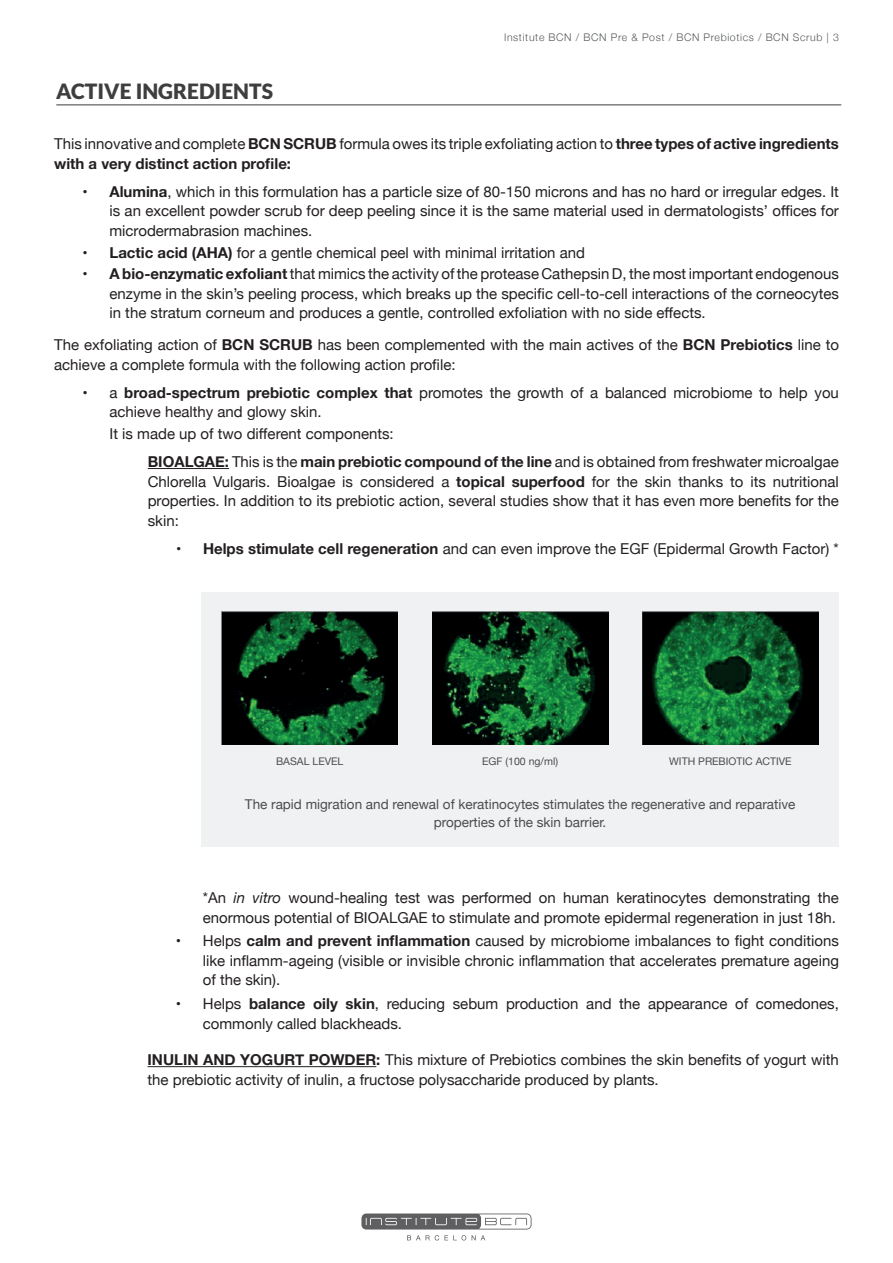
<style>
.page{position:relative;width:893px;height:1263px;background:#fff}
.page>*{position:absolute;margin:0;border:0;box-sizing:border-box;transform-origin:0 0}
.t1{font:900 21px "Lato";color:#3e3e3f}
.t2{font:15px/19.5px "Helvetica Neue";color:#231f20}
.t3{font:700 15px/19.5px "Helvetica Neue";color:#231f20}
.t4{font:13.5px/18px "Helvetica Neue";color:#4b4c4d;text-align:center}
.t5{font:300 10.5px "Helvetica Neue";letter-spacing:.06em;color:#56595a}
.t6{font:10.5px "Helvetica Neue";color:#4b4c4d}
.s1{font-weight:400}
.s2{font-weight:700}
.s3{font-style:italic}
</style>
<div class="page">
<svg style="left:361px;top:1213px;width:170px;height:16px"></svg>
<svg style="left:407px;top:1235px;width:59px;height:5px"></svg>
<svg style="left:472px;top:1235px;width:13px;height:5px"></svg>
<hr style="left:148px;top:468px;width:81px;height:1px;background:#231f20">
<hr style="left:148px;top:1066px;width:228px;height:1px;background:#231f20">
<hr style="left:56px;top:105px;width:785px;height:1px;background:#3e3e3f">
<div style="left:201px;top:592px;width:638px;height:255px;background:#f0f1f2"></div>
<img style="left:222px;top:612px;width:176px;height:132px">
<img style="left:432px;top:612px;width:176px;height:132px">
<img style="left:642px;top:612px;width:176px;height:132px">
<h1 class="t1" style="left:56px;top:79px;width:218px">ACTIVE INGREDIENTS</h1>
<p class="t5" style="left:504px;top:28px;width:336px">Institute BCN / BCN Pre &amp; Post / BCN Prebiotics / BCN Scrub | 3</p>
<p class="t3" style="left:54px;top:135px;width:786px"><span class="s1">This innovative and complete</span> BCN SCRUB <span class="s1">formula owes its triple exfoliating action to</span> three types of active ingredients with a very distinct action profile:</p>
<p class="t2" style="left:109px;top:183px;width:731px;text-align:justify;text-indent:-27px"><span class="s2">• Alumina</span>, which in this formulation has a particle size of 80-150 microns and has no hard or irregular edges. It is an excellent powder scrub for deep peeling since it is the same material used in dermatologists’ offices for microdermabrasion machines.</p>
<p class="t2" style="left:82px;top:243px;width:504px"><span class="s2">• Lactic acid (AHA)</span> for a gentle chemical peel with minimal irritation and</p>
<p class="t2" style="left:109px;top:265px;width:731px;text-align:justify;text-indent:-27px"><span class="s2">• A bio-enzymatic exfoliant</span> that mimics the activity of the protease Cathepsin D, the most important endogenous enzyme in the skin’s peeling process, which breaks up the specific cell-to-cell interactions of the corneocytes in the stratum corneum and produces a gentle, controlled exfoliation with no side effects.</p>
<p class="t2" style="left:54px;top:336px;width:786px">The exfoliating action of <span class="s2">BCN SCRUB</span> has been complemented with the main actives of the <span class="s2">BCN Prebiotics</span> line to achieve a complete formula with the following action profile:</p>
<p class="t2" style="left:109px;top:384px;width:731px;text-indent:-27px">• a <span class="s2">broad-spectrum prebiotic complex that</span> promotes the growth of a balanced microbiome to help you achieve healthy and glowy skin.</p>
<p class="t2" style="left:148px;top:420px;width:693px;line-height:28px;text-indent:-38px">It is made up of two different components:<br><span class="s2">BIOALGAE:</span> This is the <span class="s2">main prebiotic compound of the line</span> and is obtained from freshwater microalgae</p>
<p class="t2" style="left:148px;top:472px;width:693px;text-align:justify">Chlorella Vulgaris. Bioalgae is considered a <span class="s2">topical superfood</span> for the skin thanks to its nutritional properties. In addition to its prebiotic action, several studies show that it has even more benefits for the skin:</p>
<p class="t2" style="left:176px;top:539px;width:664px"><span class="s2">• Helps stimulate cell regeneration</span> and can even improve the EGF (Epidermal Growth Factor) *</p>
<p class="t6" style="left:276px;top:754px;width:69px">BASAL LEVEL</p>
<p class="t6" style="left:482px;top:754px;width:77px">EGF (100 ng/ml)</p>
<p class="t6" style="left:669px;top:754px;width:124px">WITH PREBIOTIC ACTIVE</p>
<p class="t4" style="left:245px;top:796px;width:552px">The rapid migration and renewal of keratinocytes stimulates the regenerative and reparative properties of the skin barrier.</p>
<p class="t2" style="left:203px;top:889px;width:638px">*An <span class="s3">in vitro</span> wound-healing test was performed on human keratinocytes demonstrating the enormous potential of BIOALGAE to stimulate and promote epidermal regeneration in just 18h.</p>
<p class="t2" style="left:203px;top:932px;width:638px;text-align:justify;text-indent:-27px">• Helps <span class="s2">calm and prevent inflammation</span> caused by microbiome imbalances to fight conditions like inflamm-ageing (visible or invisible chronic inflammation that accelerates premature ageing of the skin).</p>
<p class="t2" style="left:203px;top:995px;width:638px;text-indent:-27px">• Helps <span class="s2">balance oily skin</span>, reducing sebum production and the appearance of comedones, commonly called blackheads.</p>
<p class="t2" style="left:148px;top:1051px;width:693px"><span class="s2">INULIN AND YOGURT POWDER:</span> This mixture of Prebiotics combines the skin benefits of yogurt with the prebiotic activity of inulin, a fructose polysaccharide produced by plants.</p>
</div>
